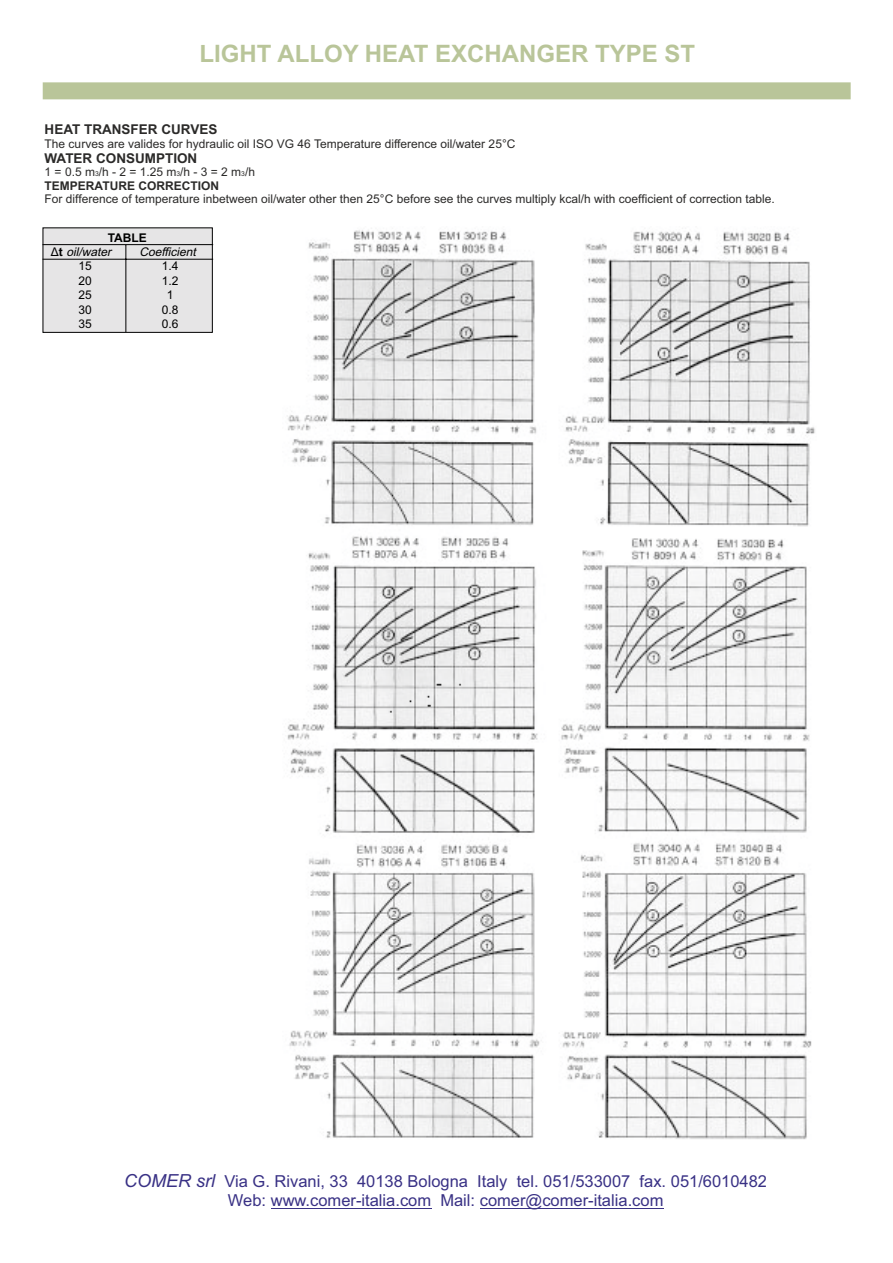
<style>
.page{position:relative;width:893px;height:1263px;background:#fff}
.page>*{position:absolute;margin:0;border:0;box-sizing:border-box;transform-origin:0 0}
.t1{font:700 24px "Arial";color:#b9c599}
.t2{font:16.5px/18.8px "Arial";color:#393185;text-align:center}
.t3{font:700 13.5px "Arial";color:#2b2a29}
.t4{font:12px/13.4px "Arial";color:#2b2a29}
.t5{font:12px/14.4px "Arial";color:#000;text-align:center}
.t6{font:italic 12px "Arial";color:#000}
.t7{font:700 12px "Arial";color:#000}
.s1{font-size:6.75px}
.s2{font-weight:700}
.s3{font-style:normal}
.s4{font-weight:700;font-style:normal}
.s5{font-style:italic;font-size:18px}
</style>
<div class="page">
<hr style="left:271px;top:1208px;width:160px;height:1px;background:#393185">
<hr style="left:480px;top:1208px;width:183px;height:1px;background:#393185">
<div style="left:43px;top:82px;width:808px;height:17px;background:#b9c599"></div>
<img style="left:287px;top:230px;width:528px;height:910px">
<svg style="left:42px;top:227px;width:171px;height:106px;background:#dcdbdc"></svg>
<hr style="left:43px;top:244px;width:170px;height:1px;background:#000">
<hr style="left:43px;top:259px;width:170px;height:1px;background:#000">
<hr style="left:125px;top:245px;width:1px;height:87px;background:#000">
<h1 class="t1" style="left:200px;top:45px;width:497px">LIGHT ALLOY HEAT EXCHANGER TYPE ST</h1>
<p class="t3" style="left:45px;top:124px;width:174px">HEAT TRANSFER CURVES</p>
<p class="t4" style="left:45px;top:138px;width:472px">The curves are valides for hydraulic oil ISO VG 46 Temperature difference oil/water 25°C</p>
<p class="t3" style="left:45px;top:153px;width:154px">WATER CONSUMPTION</p>
<p class="t4" style="left:45px;top:167px;width:212px">1 = 0.5 m<span class="s1">3</span>/h - 2 = 1.25 m<span class="s1">3</span>/h - 3 = 2 m<span class="s1">3</span>/h<br><span class="s2">TEMPERATURE CORRECTION</span></p>
<p class="t4" style="left:45px;top:193px;width:732px">For difference of temperature inbetween oil/water other then 25°C before see the curves multiply kcal/h with coefficient of correction table.</p>
<p class="t7" style="left:108px;top:233px;width:40px">TABLE</p>
<p class="t6" style="left:51px;top:247px;width:64px"><span class="s3">Δ</span> <span class="s4">t</span> oil/water</p>
<p class="t5" style="left:79px;top:260px;width:15px">15</p>
<p class="t5" style="left:79px;top:274px;width:15px">20</p>
<p class="t5" style="left:79px;top:289px;width:15px">25</p>
<p class="t5" style="left:79px;top:303px;width:15px">30</p>
<p class="t5" style="left:79px;top:318px;width:15px">35</p>
<p class="t6" style="left:139px;top:247px;width:60px">Coefficient</p>
<p class="t5" style="left:162px;top:260px;width:18px">1.4<br>1.2<br>1<br>0.8<br>0.6</p>
<h2 class="t2" style="left:124px;top:1174px;width:644px"><span class="s5">COMER srl</span> Via G. Rivani, 33 40138 Bologna Italy tel. 051/533007 fax. 051/6010482<br>Web: www.comer-italia.com Mail: comer@comer-italia.com</h2>
</div>
